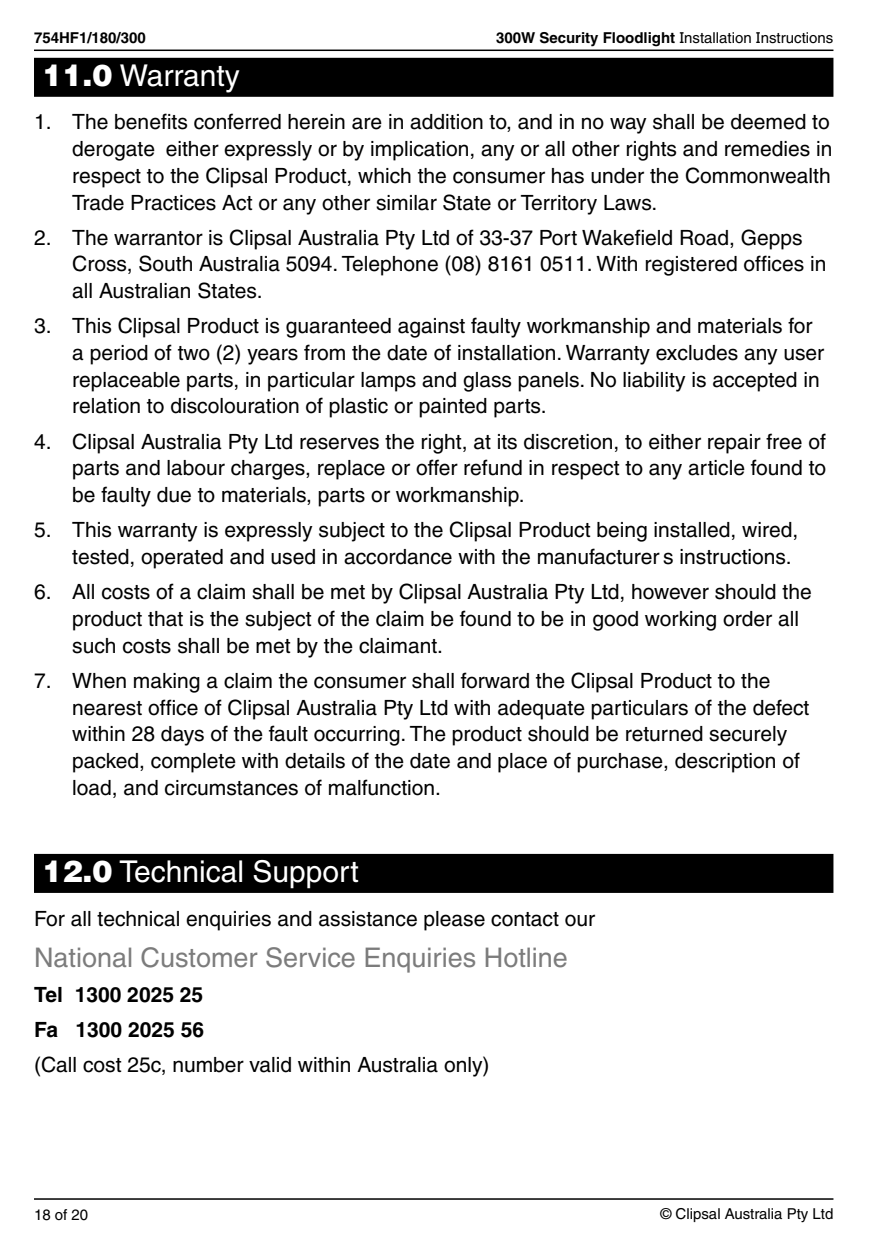
<style>
.page{position:relative;width:893px;height:1259px;background:#fff}
.page>*{position:absolute;margin:0;border:0;box-sizing:border-box;transform-origin:0 0}
.t1{font:500 30px "Helveticasi";color:#fff}
.t2{font:500 27px "Helveticasi";color:#7c7c7c}
.t3{font:500 21px/26.7px "Helveticasi";color:#000}
.t4{font:700 21px/35.1px "Helveticasi";color:#000}
.t5{font:500 15px "Helveticasi";color:#000}
.t6{font:700 15px "Helveticasi";color:#000}
.s1{font-weight:700}
.s2{font-family:"Helvetica Bsi";font-weight:400}
</style>
<div class="page">
<hr style="left:34px;top:50px;width:799px;height:1px;background:#000">
<hr style="left:34px;top:1198px;width:799px;height:1px;background:#000">
<div style="left:34px;top:58px;width:799px;height:39px;background:#000"></div>
<div style="left:34px;top:854px;width:799px;height:39px;background:#000"></div>
<p class="t6" style="left:34px;top:29px;width:113px">754HF1/180/300</p>
<p class="t5" style="left:496px;top:29px;width:339px"><span class="s1">300W Security Floodlight</span> Installation Instructions</p>
<h1 class="t1" style="left:43px;top:58px;width:199px"><span class="s2">11.0</span> Warranty</h1>
<p class="t3" style="left:72px;top:109px;width:762px;text-indent:-38px">1. The benefits conferred herein are in addition to, and in no way shall be deemed to derogate; either expressly or by implication, any or all other rights and remedies in respect to the Clipsal Product, which the consumer has under the Commonwealth Trade Practices Act or any other similar State or Territory Laws.</p>
<p class="t3" style="left:72px;top:224px;width:756px;text-indent:-38px">2. The warrantor is Clipsal Australia Pty Ltd of 33-37 Port Wakefield Road, Gepps<br>Cross, South Australia 5094. Telephone (08) 8161 0511. With registered offices in all Australian States.</p>
<p class="t3" style="left:72px;top:313px;width:753px;text-indent:-38px">3. This Clipsal Product is guaranteed against faulty workmanship and materials for a period of two (2) years from the date of installation. Warranty excludes any user replaceable parts, in particular lamps and glass panels. No liability is accepted in relation to discolouration of plastic or painted parts.</p>
<p class="t3" style="left:72px;top:428px;width:755px;text-align:justify;text-indent:-38px">4. Clipsal Australia Pty Ltd reserves the right, at its discretion, to either repair free of parts and labour charges, replace or offer refund in respect to any article found to be faulty due to materials, parts or workmanship.</p>
<p class="t3" style="left:72px;top:516px;width:727px;text-indent:-38px">5. This warranty is expressly subject to the Clipsal Product being installed, wired, tested, operated and used in accordance with the manufacturer’s instructions.</p>
<p class="t3" style="left:72px;top:578px;width:741px;text-indent:-38px">6. All costs of a claim shall be met by Clipsal Australia Pty Ltd, however should the product that is the subject of the claim be found to be in good working order all such costs shall be met by the claimant.</p>
<p class="t3" style="left:72px;top:667px;width:739px;text-indent:-38px">7. When making a claim the consumer shall forward the Clipsal Product to the nearest office of Clipsal Australia Pty Ltd with adequate particulars of the defect within 28 days of the fault occurring. The product should be returned securely packed, complete with details of the date and place of purchase, description of load, and circumstances of malfunction.</p>
<h1 class="t1" style="left:43px;top:854px;width:318px"><span class="s2">12.0</span> Technical Support</h1>
<p class="t3" style="left:34px;top:905px;width:563px">For all technical enquiries and assistance please contact our</p>
<p class="t2" style="left:34px;top:941px;width:535px">National Customer Service Enquiries Hotline</p>
<p class="t4" style="left:34px;top:976px;width:172px">Tel 1300 2025 25<br>Fax 1300 2025 56</p>
<p class="t3" style="left:34px;top:1051px;width:457px">(Call cost 25c, number valid within Australia only)</p>
<p class="t5" style="left:34px;top:1206px;width:56px">18 of 20</p>
<p class="t5" style="left:660px;top:1205px;width:175px">© Clipsal Australia Pty Ltd</p>
</div>
